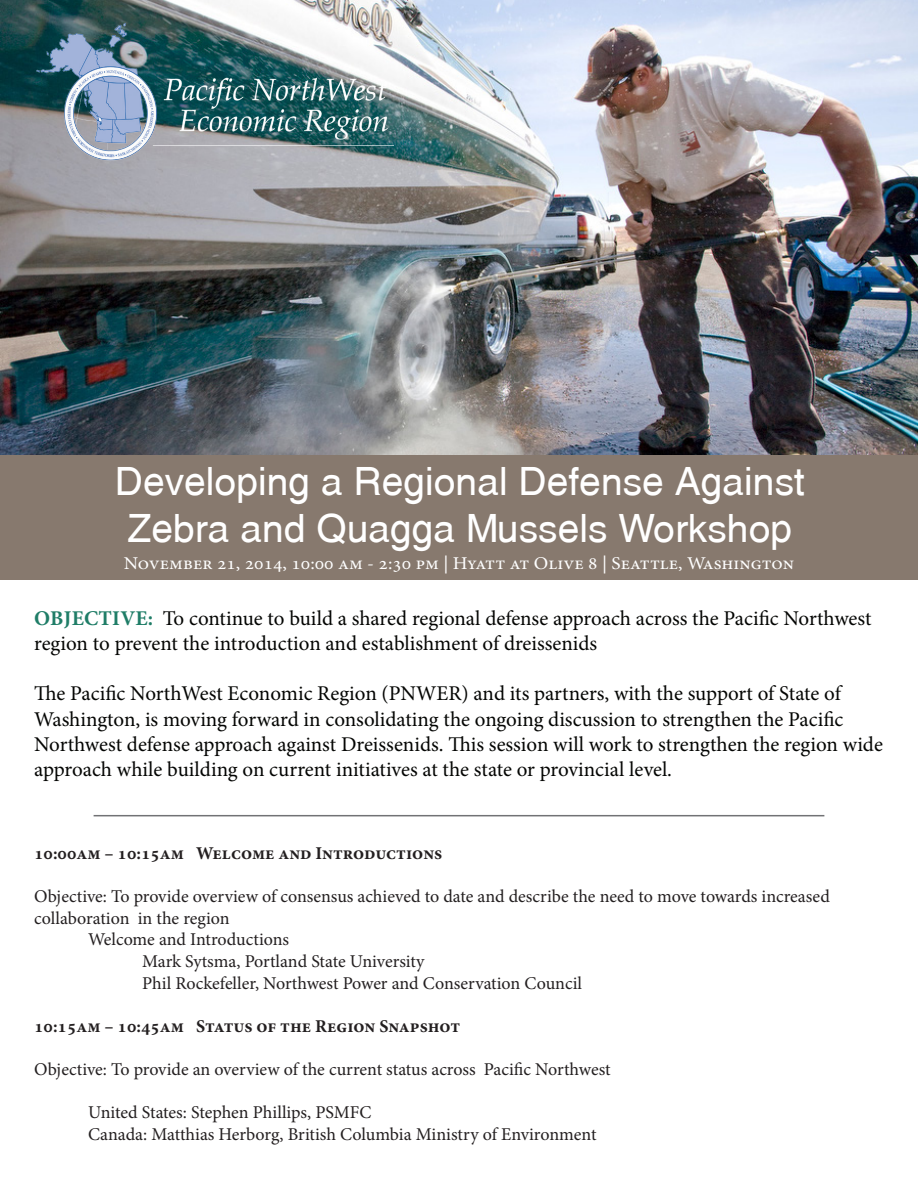
<style>
.page{position:relative;width:918px;height:1188px;background:#fff}
.page>*{position:absolute;margin:0;border:0;box-sizing:border-box;transform-origin:0 0}
.t1{font:39px/46.8px "Swansea";color:#fff;text-align:center}
.t2{font:21px/25.2px "Minion Pro";color:#040503}
.t3{font:18px/21.6px "Minion Pro";color:#231f20}
.t4{font:700 18px "Minion Pro";color:#231f20}
.t5{font:18px "Minion Pro";color:#fff;scale:1.08 1}
.s1{font-weight:700;color:#1f7d67}
</style>
<div class="page">
<img style="left:0;top:0;width:918px;height:455px">
<div style="left:0;top:455px;width:918px;height:125px;background:#87796e"></div>
<img style="left:36px;top:23px;width:358px;height:146px">
<hr style="left:94px;top:815px;width:730px;height:1px;background:#717275">
<p class="t1" style="left:115px;top:457px;width:692px">Developing a Regional Defense Against<br>Zebra and Quagga Mussels Workshop</p>
<p class="t5" style="left:124px;top:551px;width:622px">November 21, 2014, 10:00 am - 2:30 pm | Hyatt at Olive 8 | Seattle, Washington</p>
<p class="t2" style="left:34px;top:606px;width:839px"><span class="s1">OBJECTIVE:</span> To continue to build a shared regional defense approach across the Pacific Northwest region to prevent the introduction and establishment of dreissenids</p>
<p class="t2" style="left:34px;top:681px;width:850px">The Pacific NorthWest Economic Region (PNWER) and its partners, with the support of State of Washington, is moving forward in consolidating the ongoing discussion to strengthen the Pacific Northwest defense approach against Dreissenids. This session will work to strengthen the region wide approach while building on current initiatives at the state or provincial level.</p>
<p class="t4" style="left:34px;top:841px;width:410px">10:00am – 10:15am Welcome and Introductions</p>
<p class="t3" style="left:34px;top:886px;width:797px">Objective: To provide overview of consensus achieved to date and describe the need to move towards increased collaboration in the region</p>
<p class="t3" style="left:88px;top:929px;width:202px">Welcome and Introductions</p>
<p class="t3" style="left:142px;top:951px;width:284px">Mark Sytsma, Portland State University</p>
<p class="t3" style="left:142px;top:972px;width:441px">Phil Rockefeller, Northwest Power and Conservation Council</p>
<p class="t4" style="left:34px;top:1013px;width:428px">10:15am – 10:45am Status of the Region Snapshot</p>
<p class="t3" style="left:34px;top:1059px;width:578px">Objective: To provide an overview of the current status across Pacific Northwest</p>
<p class="t3" style="left:88px;top:1102px;width:285px">United States: Stephen Phillips, PSMFC</p>
<p class="t3" style="left:88px;top:1123px;width:510px">Canada: Matthias Herborg, British Columbia Ministry of Environment</p>
</div>
